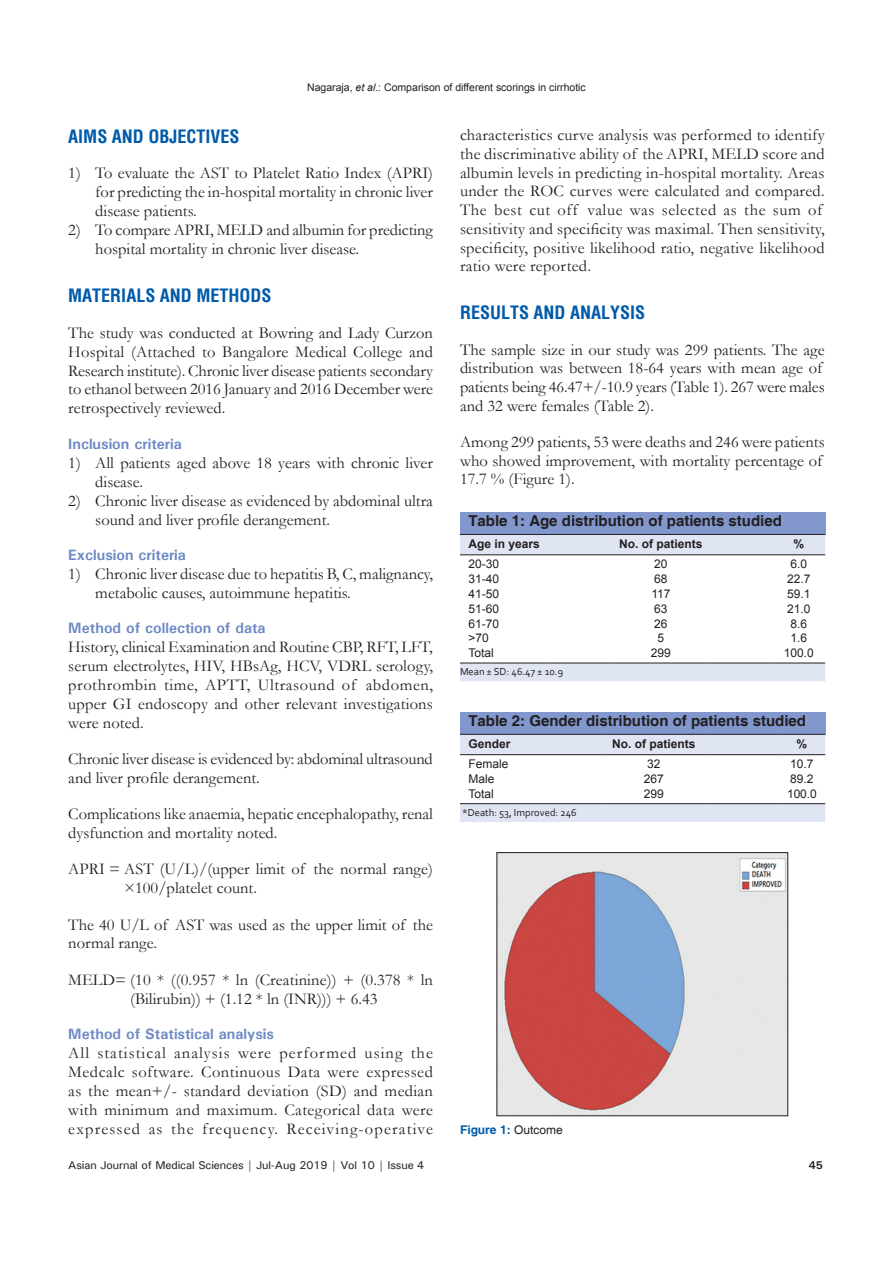
<style>
.page{position:relative;width:893px;height:1263px;background:#fff}
.page>*{position:absolute;margin:0;border:0;box-sizing:border-box;transform-origin:0 0}
.t1{font:700 condensed 18px "Helvetica";color:#015aaa}
.TX{font:16.5px/18.9px "Garamond";color:#231f20}
.LL{font:16.5px/18.9px "Garamond";color:#231f20}
.L{font:16.5px/18.9px "Garamond";color:#231f20;text-align:justify}
.t2{font:700 15px "Univers";color:#6d88c5}
.TT{font:700 15px "Helvetica";color:#231f20}
.TB{font:12px "Arial";color:#231f20}
.TCH{font:700 12px "Arial";color:#231f20}
.TBL{font:12px "Arial";color:#231f20}
.FGC{font:700 12px "Helvetica";color:#015aaa}
.t3{font:500 11.25px "Univers";letter-spacing:-.01em;color:#231f20}
.t4{font:700 11.25px "Univers";color:#231f20}
.t5{font:10.5px "Arial";color:#231f20}
.TFN{font:10.5px "Corbel";color:#231f20}
.s1{font-style:italic}
.s2{font-weight:400;color:#231f20}
</style>
<div class="page">
<img style="left:499px;top:854px;width:287px;height:260px">
<div style="left:497px;top:852px;width:291px;height:264px;border:1px solid #231f20"></div>
<div style="left:460px;top:512px;width:365px;height:22px;background:#8197cd"></div>
<svg style="left:460px;top:535px;width:365px;height:146px"></svg>
<hr style="left:460px;top:663px;width:89px;height:1px;background:#231f20">
<hr style="left:549px;top:663px;width:62px;height:1px;background:#231f20">
<hr style="left:611px;top:663px;width:100px;height:1px;background:#231f20">
<hr style="left:711px;top:663px;width:62px;height:1px;background:#231f20">
<hr style="left:773px;top:663px;width:52px;height:1px;background:#231f20">
<hr style="left:460px;top:554px;width:89px;height:1px;background:#231f20">
<hr style="left:549px;top:554px;width:62px;height:1px;background:#231f20">
<hr style="left:611px;top:554px;width:100px;height:1px;background:#231f20">
<hr style="left:711px;top:554px;width:62px;height:1px;background:#231f20">
<hr style="left:773px;top:554px;width:52px;height:1px;background:#231f20">
<hr style="left:460px;top:534px;width:89px;height:1px;background:#231f20">
<hr style="left:549px;top:534px;width:62px;height:1px;background:#231f20">
<hr style="left:611px;top:534px;width:100px;height:1px;background:#231f20">
<hr style="left:711px;top:534px;width:62px;height:1px;background:#231f20">
<hr style="left:773px;top:534px;width:52px;height:1px;background:#231f20">
<div style="left:460px;top:712px;width:365px;height:22px;background:#8197cd"></div>
<svg style="left:460px;top:735px;width:365px;height:87px"></svg>
<hr style="left:460px;top:803px;width:69px;height:1px;background:#231f20">
<hr style="left:529px;top:803px;width:73px;height:1px;background:#231f20">
<hr style="left:602px;top:803px;width:103px;height:1px;background:#231f20">
<hr style="left:705px;top:803px;width:74px;height:1px;background:#231f20">
<hr style="left:779px;top:803px;width:46px;height:1px;background:#231f20">
<hr style="left:460px;top:754px;width:69px;height:1px;background:#231f20">
<hr style="left:529px;top:754px;width:73px;height:1px;background:#231f20">
<hr style="left:602px;top:754px;width:103px;height:1px;background:#231f20">
<hr style="left:705px;top:754px;width:74px;height:1px;background:#231f20">
<hr style="left:779px;top:754px;width:46px;height:1px;background:#231f20">
<hr style="left:460px;top:734px;width:69px;height:1px;background:#231f20">
<hr style="left:529px;top:734px;width:73px;height:1px;background:#231f20">
<hr style="left:602px;top:734px;width:103px;height:1px;background:#231f20">
<hr style="left:705px;top:734px;width:74px;height:1px;background:#231f20">
<hr style="left:779px;top:734px;width:46px;height:1px;background:#231f20">
<p class="t5" style="left:307px;top:80px;width:280px">Nagaraja, <span class="s1">et al</span>.: Comparison of different scorings in cirrhotic</p>
<h1 class="t1" style="left:68px;top:124px;width:173px">AIMS AND OBJECTIVES</h1>
<p class="L" style="left:95px;top:163px;width:339px;text-indent:-27px">1) To evaluate the AST to Platelet Ratio Index (APRI) for predicting the in-hospital mortality in chronic liver disease patients.</p>
<p class="LL" style="left:95px;top:220px;width:339px;text-indent:-27px">2) To compare APRI, MELD and albumin for predicting hospital mortality in chronic liver disease.</p>
<h1 class="t1" style="left:68px;top:283px;width:205px">MATERIALS AND METHODS</h1>
<p class="TX" style="left:68px;top:323px;width:366px;text-align:justify">The study was conducted at Bowring and Lady Curzon Hospital (Attached to Bangalore Medical College and Research institute). Chronic liver disease patients secondary to ethanol between 2016 January and 2016 December were retrospectively reviewed.</p>
<h2 class="t2" style="left:68px;top:434px;width:115px">Inclusion criteria</h2>
<p class="L" style="left:95px;top:453px;width:339px;text-indent:-27px">1) All patients aged above 18 years with chronic liver disease.</p>
<p class="LL" style="left:95px;top:491px;width:339px;text-indent:-27px">2) Chronic liver disease as evidenced by abdominal ultra sound and liver profile derangement.</p>
<h2 class="t2" style="left:68px;top:545px;width:119px">Exclusion criteria</h2>
<p class="LL" style="left:95px;top:564px;width:339px;text-indent:-27px">1) Chronic liver disease due to hepatitis B, C, malignancy, metabolic causes, autoimmune hepatitis.</p>
<h2 class="t2" style="left:68px;top:619px;width:199px">Method of collection of data</h2>
<p class="TX" style="left:68px;top:637px;width:366px;text-align:justify">History, clinical Examination and Routine CBP, RFT, LFT, serum electrolytes, HIV, HBsAg, HCV, VDRL serology, prothrombin time, APTT, Ultrasound of abdomen, upper GI endoscopy and other relevant investigations were noted.</p>
<p class="TX" style="left:68px;top:749px;width:366px">Chronic liver disease is evidenced by: abdominal ultrasound and liver profile derangement.</p>
<p class="TX" style="left:68px;top:804px;width:366px">Complications like anaemia, hepatic encephalopathy, renal dysfunction and mortality noted.</p>
<p class="TX" style="left:124px;top:859px;width:310px;text-indent:-56px">APRI = AST (U/L)/(upper limit of the normal range) ×100/platelet count.</p>
<p class="TX" style="left:68px;top:914px;width:366px">The 40 U/L of AST was used as the upper limit of the normal range.</p>
<p class="TX" style="left:68px;top:970px;width:366px;text-align:center">MELD= (10 * ((0.957 * ln (Creatinine)) + (0.378 * ln (Bilirubin)) + (1.12 * ln (INR))) + 6.43</p>
<h2 class="t2" style="left:68px;top:1024px;width:207px">Method of Statistical analysis</h2>
<p class="TX" style="left:68px;top:1043px;width:366px;text-align:justify">All statistical analysis were performed using the Medcalc software. Continuous Data were expressed as the mean+/- standard deviation (SD) and median with minimum and maximum. Categorical data were expressed as the frequency. Receiving-operative</p>
<p class="TX" style="left:460px;top:125px;width:366px">characteristics curve analysis was performed to identify the discriminative ability of the APRI, MELD score and albumin levels in predicting in-hospital mortality. Areas under the ROC curves were calculated and compared.<br>The best cut off value was selected as the sum of sensitivity and specificity was maximal. Then sensitivity, specificity, positive likelihood ratio, negative likelihood ratio were reported.</p>
<h1 class="t1" style="left:460px;top:300px;width:187px">RESULTS AND ANALYSIS</h1>
<p class="TX" style="left:460px;top:340px;width:366px">The sample size in our study was 299 patients. The age distribution was between 18-64 years with mean age of patients being 46.47+/-10.9 years (Table 1). 267 were males and 32 were females (Table 2).</p>
<p class="TX" style="left:460px;top:432px;width:366px">Among 299 patients, 53 were deaths and 246 were patients who showed improvement, with mortality percentage of<br>17.7 % (Figure 1).</p>
<p class="TT" style="left:468px;top:511px;width:315px">Table 1: Age distribution of patients studied</p>
<p class="TCH" style="left:468px;top:536px;width:73px">Age in years</p>
<p class="TCH" style="left:619px;top:536px;width:85px">No. of patients</p>
<p class="TCH" style="left:794px;top:536px;width:12px">%</p>
<p class="TB" style="left:468px;top:556px;width:32px">20‑30</p>
<p class="TB" style="left:654px;top:556px;width:15px">20</p>
<p class="TB" style="left:791px;top:556px;width:18px">6.0</p>
<p class="TB" style="left:468px;top:571px;width:32px">31‑40</p>
<p class="TB" style="left:654px;top:571px;width:15px">68</p>
<p class="TB" style="left:787px;top:571px;width:25px">22.7</p>
<p class="TB" style="left:468px;top:585px;width:32px">41‑50</p>
<p class="TB" style="left:651px;top:585px;width:21px">117</p>
<p class="TB" style="left:787px;top:585px;width:25px">59.1</p>
<p class="TB" style="left:468px;top:600px;width:32px">51‑60</p>
<p class="TB" style="left:654px;top:600px;width:15px">63</p>
<p class="TB" style="left:787px;top:600px;width:25px">21.0</p>
<p class="TB" style="left:468px;top:615px;width:32px">61‑70</p>
<p class="TB" style="left:654px;top:615px;width:15px">26</p>
<p class="TB" style="left:791px;top:615px;width:18px">8.6</p>
<p class="TB" style="left:468px;top:630px;width:22px">&gt;70</p>
<p class="TB" style="left:658px;top:630px;width:8px">5</p>
<p class="TB" style="left:791px;top:630px;width:18px">1.6</p>
<p class="TBL" style="left:468px;top:644px;width:27px">Total</p>
<p class="TBL" style="left:651px;top:644px;width:22px">299</p>
<p class="TBL" style="left:784px;top:644px;width:32px">100.0</p>
<p class="TFN" style="left:460px;top:665px;width:105px">Mean ± SD: 46.47 ± 10.9</p>
<p class="TT" style="left:468px;top:711px;width:339px">Table 2: Gender distribution of patients studied</p>
<p class="TCH" style="left:468px;top:735px;width:44px">Gender</p>
<p class="TCH" style="left:612px;top:735px;width:85px">No. of patients</p>
<p class="TCH" style="left:797px;top:735px;width:12px">%</p>
<p class="TB" style="left:468px;top:756px;width:42px">Female</p>
<p class="TB" style="left:647px;top:756px;width:15px">32</p>
<p class="TB" style="left:790px;top:756px;width:25px">10.7</p>
<p class="TB" style="left:468px;top:770px;width:28px">Male</p>
<p class="TB" style="left:644px;top:770px;width:22px">267</p>
<p class="TB" style="left:790px;top:770px;width:25px">89.2</p>
<p class="TBL" style="left:468px;top:785px;width:27px">Total</p>
<p class="TBL" style="left:644px;top:785px;width:22px">299</p>
<p class="TBL" style="left:787px;top:785px;width:31px">100.0</p>
<p class="TFN" style="left:462px;top:806px;width:116px">*Death: 53, Improved: 246</p>
<p class="FGC" style="left:460px;top:1122px;width:104px">Figure 1: <span class="s2">Outcome</span></p>
<p class="t3" style="left:68px;top:1157px;width:358px">Asian Journal of Medical Sciences | Jul-Aug 2019 | Vol 10 | Issue 4</p>
<p class="t4" style="left:809px;top:1157px;width:16px">45</p>
</div>
